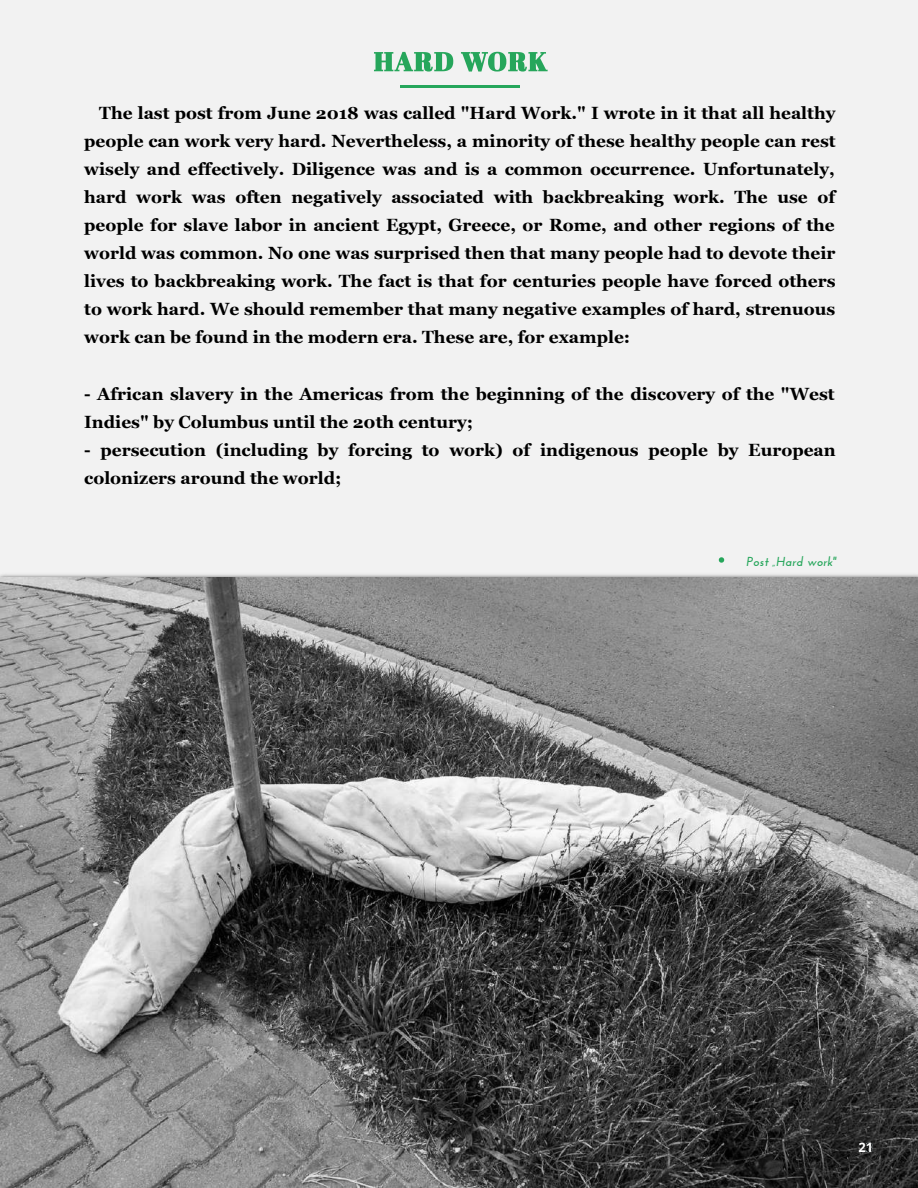
<style>
.page{position:relative;width:918px;height:1188px;background:#f2f2f2}
.page>*{position:absolute;margin:0;border:0;box-sizing:border-box;transform-origin:0 0}
.t1{font:700 17.25px/28px "Georgia";color:#000}
.t2{font:italic 700 12.9px "Josefin Sans";color:#26a65b}
.t3{font:700 12.9px "Open Sans";color:#fff}
.s1{color:#e2f3f9}
.s2{color:#000}
</style>
<div class="page">
<svg style="left:719px;top:557px;width:5px;height:6px"></svg>
<svg style="left:374px;top:52px;width:174px;height:20px"></svg>
<hr style="left:400px;top:85px;width:80px;height:2px;background:#26a65b">
<hr style="left:480px;top:85px;width:39px;height:2px;background:#26a65b">
<svg style="left:0;top:574px;width:918px;height:4px"></svg>
<img style="left:0;top:578px;width:918px;height:610px">
<p class="t1" style="left:84px;top:99px;width:753px;text-align:justify;text-indent:15px">The last post from June 2018 was called "Hard Work." I wrote in it that all healthy people can work very hard. Nevertheless, a minority of these healthy people can rest wisely and effectively. Diligence was and is a common occurrence. Unfortunately, hard work was often negatively associated with backbreaking work. The use of people for slave labor in ancient Egypt, Greece, or Rome, and other regions of the world was common. No one was surprised then that many people had to devote their lives to backbreaking work. The fact is that for centuries people have forced others to work hard. We should remember that many negative examples of hard, strenuous work can be found in the modern era. These are, for example:</p>
<p class="t1" style="left:84px;top:380px;width:752px">- African slavery in the Americas from the beginning of the discovery of the "West<br>Indies" by Columbus until the 20th century;</p>
<p class="t1" style="left:84px;top:436px;width:753px">- persecution (including by forcing to work) of indigenous people by European colonizers around the world;</p>
<p class="t2" style="left:747px;top:554px;width:92px">Post „Hard work"</p>
<p class="t3" style="left:858px;top:1139px;width:16px">2 1<span class="s1">3</span><span class="s2">8</span></p>
</div>
